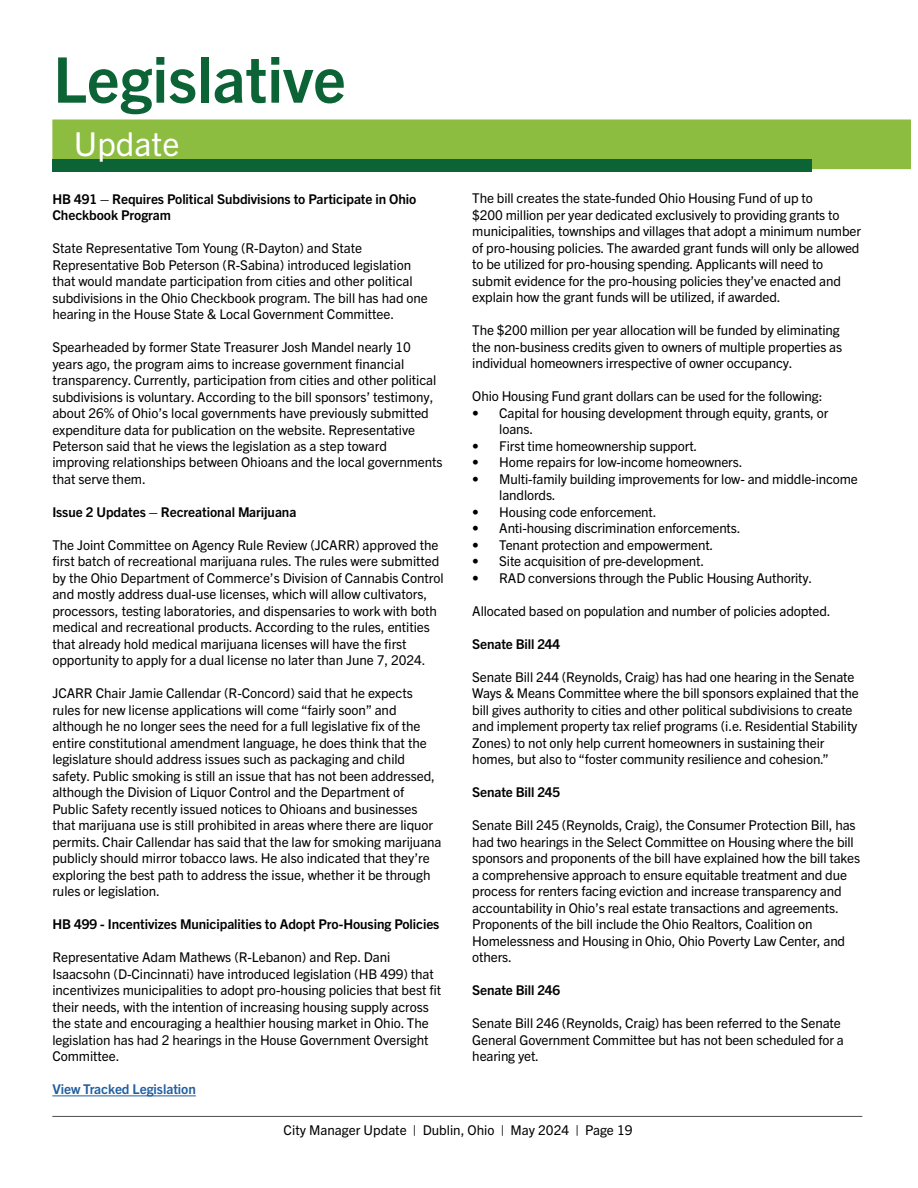
<style>
.page{position:relative;width:918px;height:1188px;background:#fff}
.page>*{position:absolute;margin:0;border:0;box-sizing:border-box;transform-origin:0 0}
.t1{font:700 63px "Trade Gothic Next LT Pro";color:#0c6336}
.t2{font:33px "Trade Gothic Next LT Pro";color:#fff}
.t3{font:13.5px/16.5px "Trade Gothic Next LT Pro";letter-spacing:-.005em;color:#000}
.t4{font:700 13.5px/16.5px "Trade Gothic Next LT Pro";letter-spacing:-.005em;color:#000}
.t5{font:700 13.5px "Trade Gothic Next LT Pro";letter-spacing:-.005em;color:#215e9e}
</style>
<div class="page">
<hr style="left:52px;top:1116px;width:810px;height:1px;background:#4d4d4f">
<div style="left:52px;top:120px;width:859px;height:49px;background:#8cbc40"></div>
<div style="left:52px;top:159px;width:760px;height:13px;background:#0c6336"></div>
<hr style="left:52px;top:1096px;width:144px;height:1px;background:#215e9e">
<h1 class="t1" style="left:53px;top:36px;width:294px">Legislative</h1>
<h2 class="t2" style="left:74px;top:121px;width:107px">Update</h2>
<p class="t4" style="left:52px;top:189px;width:366px">HB 491 – Requires Political Subdivisions to Participate in Ohio<br>Checkbook Program</p>
<p class="t3" style="left:52px;top:239px;width:377px">State Representative Tom Young (R-Dayton) and State Representative Bob Peterson (R-Sabina) introduced legislation that would mandate participation from cities and other political subdivisions in the Ohio Checkbook program. The bill has had one hearing in the House State &amp; Local Government Committee.</p>
<p class="t3" style="left:52px;top:338px;width:392px">Spearheaded by former State Treasurer Josh Mandel nearly 10 years ago, the program aims to increase government financial transparency. Currently, participation from cities and other political subdivisions is voluntary. According to the bill sponsors’ testimony, about 26% of Ohio’s local governments have previously submitted expenditure data for publication on the website. Representative Peterson said that he views the legislation as a step toward improving relationships between Ohioans and the local governments that serve them.</p>
<p class="t4" style="left:52px;top:503px;width:245px">Issue 2 Updates – Recreational Marijuana</p>
<p class="t3" style="left:52px;top:536px;width:393px">The Joint Committee on Agency Rule Review (JCARR) approved the first batch of recreational marijuana rules. The rules were submitted by the Ohio Department of Commerce’s Division of Cannabis Control and mostly address dual-use licenses, which will allow cultivators, processors, testing laboratories, and dispensaries to work with both medical and recreational products. According to the rules, entities that already hold medical marijuana licenses will have the first opportunity to apply for a dual license no later than June 7, 2024.</p>
<p class="t3" style="left:52px;top:684px;width:391px">JCARR Chair Jamie Callendar (R-Concord) said that he expects rules for new license applications will come “fairly soon” and although he no longer sees the need for a full legislative fix of the entire constitutional amendment language, he does think that the legislature should address issues such as packaging and child safety. Public smoking is still an issue that has not been addressed, although the Division of Liquor Control and the Department of Public Safety recently issued notices to Ohioans and businesses that marijuana use is still prohibited in areas where there are liquor permits. Chair Callendar has said that the law for smoking marijuana publicly should mirror tobacco laws. He also indicated that they’re exploring the best path to address the issue, whether it be through rules or legislation.</p>
<p class="t4" style="left:52px;top:915px;width:389px">HB 499 - Incentivizes Municipalities to Adopt Pro-Housing Policies</p>
<p class="t3" style="left:52px;top:948px;width:390px">Representative Adam Mathews (R-Lebanon) and Rep. Dani Isaacsohn (D-Cincinnati) have introduced legislation (HB 499) that incentivizes municipalities to adopt pro-housing policies that best fit their needs, with the intention of increasing housing supply across the state and encouraging a healthier housing market in Ohio. The legislation has had 2 hearings in the House Government Oversight Committee.</p>
<p class="t5" style="left:52px;top:1080px;width:145px">View Tracked Legislation</p>
<p class="t3" style="left:472px;top:189px;width:390px">The bill creates the state-funded Ohio Housing Fund of up to<br>$200 million per year dedicated exclusively to providing grants to municipalities, townships and villages that adopt a minimum number of pro-housing policies. The awarded grant funds will only be allowed to be utilized for pro-housing spending. Applicants will need to submit evidence for the pro-housing policies they’ve enacted and explain how the grant funds will be utilized, if awarded.</p>
<p class="t3" style="left:472px;top:321px;width:371px">The $200 million per year allocation will be funded by eliminating the non-business credits given to owners of multiple properties as individual homeowners irrespective of owner occupancy.</p>
<p class="t3" style="left:472px;top:387px;width:352px">Ohio Housing Fund grant dollars can be used for the following:</p>
<p class="t3" style="left:499px;top:404px;width:331px;text-indent:-27px">• Capital for housing development through equity, grants, or loans.</p>
<p class="t3" style="left:472px;top:437px;width:227px">• First time homeownership support.</p>
<p class="t3" style="left:472px;top:453px;width:272px">• Home repairs for low-income homeowners.</p>
<p class="t3" style="left:499px;top:470px;width:360px;text-indent:-27px">• Multi-family building improvements for low- and middle-income landlords.</p>
<p class="t3" style="left:472px;top:503px;width:186px">• Housing code enforcement.</p>
<p class="t3" style="left:472px;top:519px;width:270px">• Anti-housing discrimination enforcements.</p>
<p class="t3" style="left:472px;top:536px;width:243px">• Tenant protection and empowerment.</p>
<p class="t3" style="left:472px;top:552px;width:233px">• Site acquisition of pre-development.</p>
<p class="t3" style="left:472px;top:569px;width:341px">• RAD conversions through the Public Housing Authority.</p>
<p class="t3" style="left:472px;top:602px;width:360px">Allocated based on population and number of policies adopted.</p>
<p class="t4" style="left:472px;top:635px;width:90px">Senate Bill 244</p>
<p class="t3" style="left:472px;top:668px;width:388px">Senate Bill 244 (Reynolds, Craig) has had one hearing in the Senate Ways &amp; Means Committee where the bill sponsors explained that the bill gives authority to cities and other political subdivisions to create and implement property tax relief programs (i.e. Residential Stability Zones) to not only help current homeowners in sustaining their homes, but also to “foster community resilience and cohesion.”</p>
<p class="t4" style="left:472px;top:783px;width:90px">Senate Bill 245</p>
<p class="t3" style="left:472px;top:816px;width:389px">Senate Bill 245 (Reynolds, Craig), the Consumer Protection Bill, has had two hearings in the Select Committee on Housing where the bill sponsors and proponents of the bill have explained how the bill takes a comprehensive approach to ensure equitable treatment and due process for renters facing eviction and increase transparency and accountability in Ohio’s real estate transactions and agreements.<br>Proponents of the bill include the Ohio Realtors, Coalition on Homelessness and Housing in Ohio, Ohio Poverty Law Center, and others.</p>
<p class="t4" style="left:472px;top:981px;width:90px">Senate Bill 246</p>
<p class="t3" style="left:472px;top:1014px;width:373px">Senate Bill 246 (Reynolds, Craig) has been referred to the Senate<br>General Government Committee but has not been scheduled for a hearing yet.</p>
<p class="t3" style="left:284px;top:1121px;width:350px">City Manager Update | Dublin, Ohio | May 2024 | Page 19</p>
</div>
